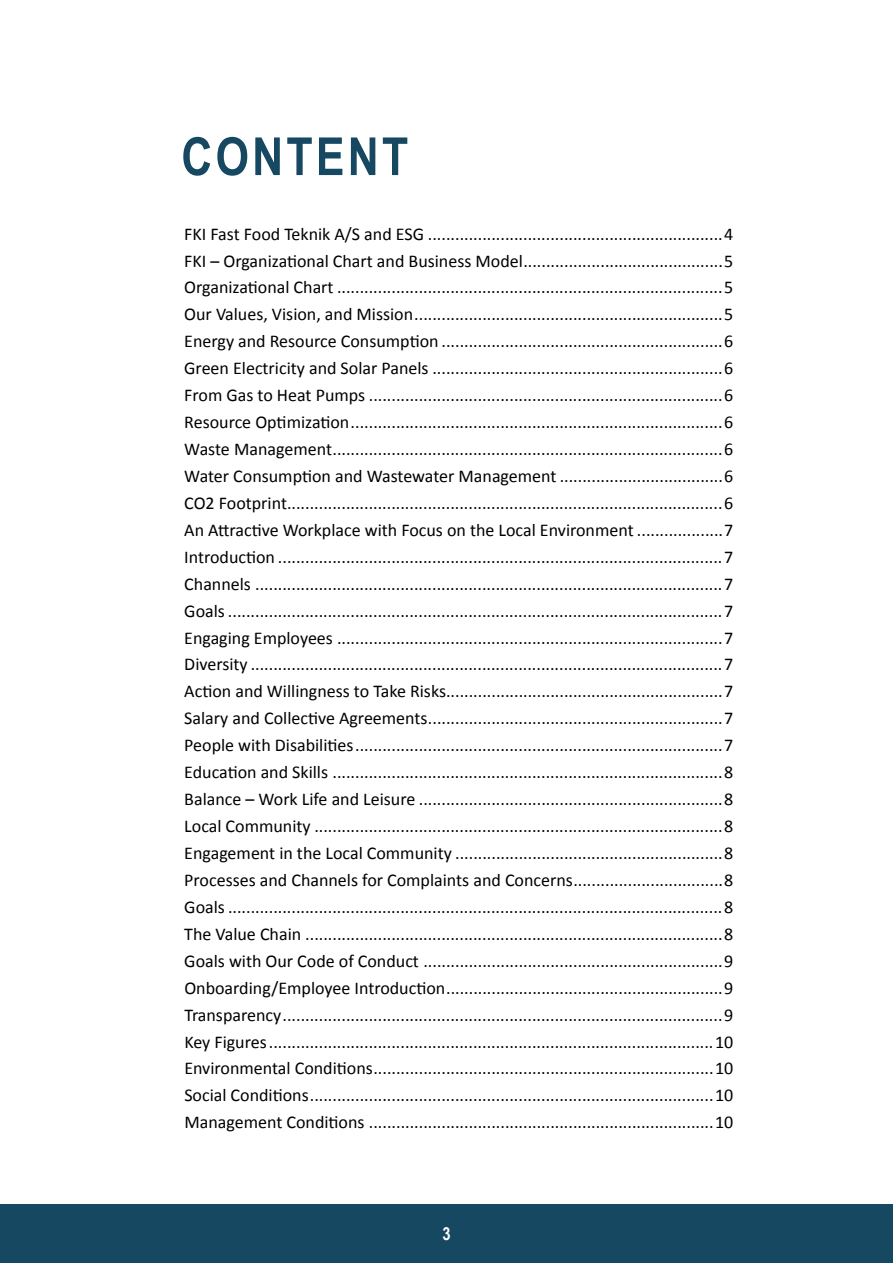
<style>
.page{position:relative;width:893px;height:1263px;background:#fff}
.page>*{position:absolute;margin:0;border:0;box-sizing:border-box;transform-origin:0 0}
.t1{font:700 52.5px "Arial Narrow";letter-spacing:.06em;color:#174861}
.t2{font:18px/27px "Calibri";color:#000;text-align:justify}
.t3{font:700 18px "Arial Narrow";color:#fff}
</style>
<div class="page">
<div style="left:0;top:1204px;width:893px;height:59px;background:#174861"></div>
<h1 class="t1" style="left:181px;top:117px;width:228px">CONTENT</h1>
<p class="t2" style="left:184px;top:220px;width:551px">FKI Fast Food Teknik A/S and ESG .................................................................4<br>FKI – Organizational Chart and Business Model............................................5<br>Organizational Chart .....................................................................................5<br>Our Values, Vision, and Mission....................................................................5<br>Energy and Resource Consumption ..............................................................6<br>Green Electricity and Solar Panels ................................................................6<br>From Gas to Heat Pumps ..............................................................................6<br>Resource Optimization..................................................................................6<br>Waste Management......................................................................................6<br>Water Consumption and Wastewater Management ....................................6<br>CO2 Footprint................................................................................................6<br>An Attractive Workplace with Focus on the Local Environment ...................7<br>Introduction ..................................................................................................7<br>Channels .......................................................................................................7<br>Goals .............................................................................................................7<br>Engaging Employees .....................................................................................7<br>Diversity ........................................................................................................7<br>Action and Willingness to Take Risks.............................................................7<br>Salary and Collective Agreements.................................................................7<br>People with Disabilities.................................................................................7<br>Education and Skills ......................................................................................8<br>Balance – Work Life and Leisure ...................................................................8<br>Local Community ..........................................................................................8<br>Engagement in the Local Community ...........................................................8<br>Processes and Channels for Complaints and Concerns.................................8<br>Goals .............................................................................................................8<br>The Value Chain ............................................................................................8<br>Goals with Our Code of Conduct ..................................................................9<br>Onboarding/Employee Introduction.............................................................9<br>Transparency.................................................................................................9<br>Key Figures..................................................................................................10<br>Environmental Conditions...........................................................................10<br>Social Conditions.........................................................................................10<br>Management Conditions ............................................................................10</p>
<p class="t3" style="left:442px;top:1220px;width:10px">3</p>
</div>
